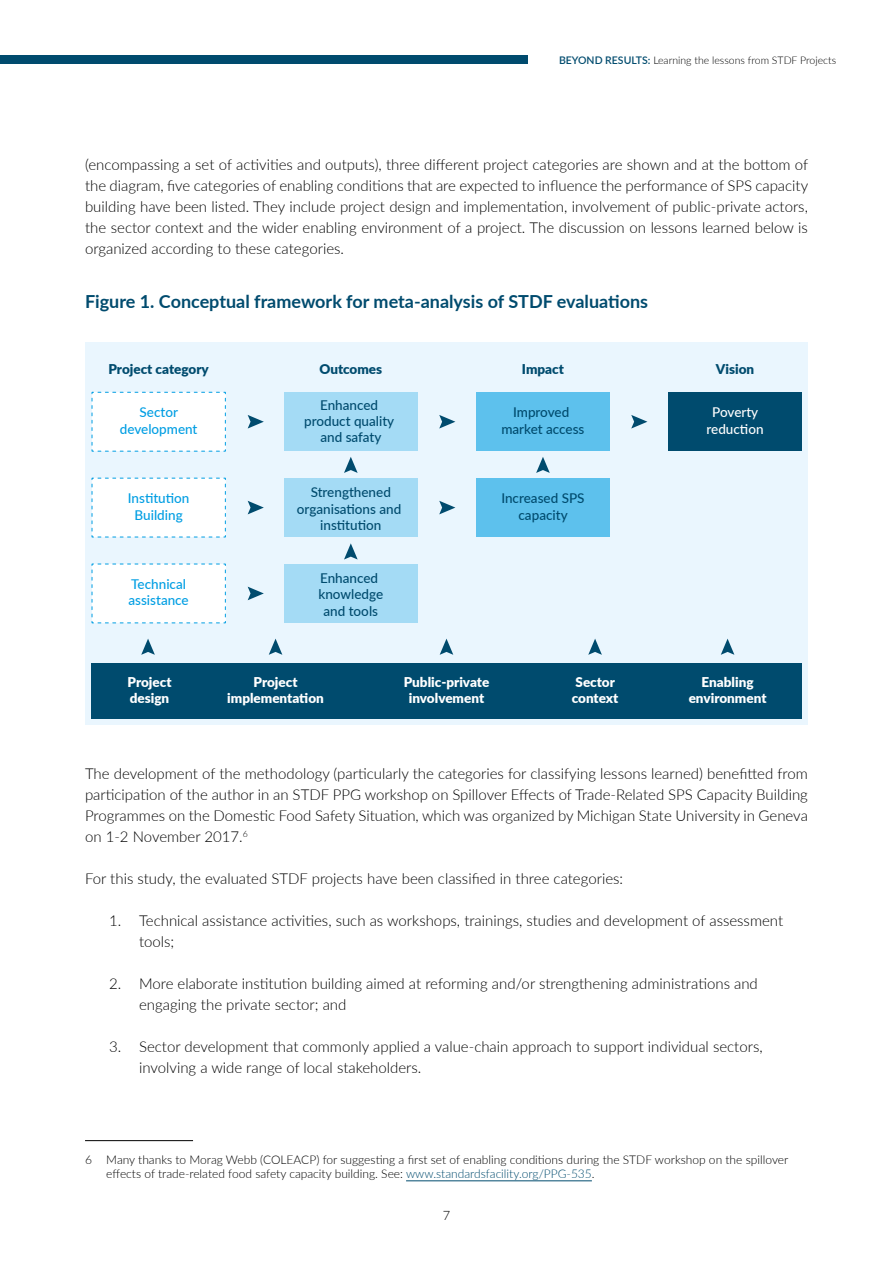
<style>
.page{position:relative;width:893px;height:1263px;background:#fff}
.page>*{position:absolute;margin:0;border:0;box-sizing:border-box;transform-origin:0 0}
.t1{font:700 18px "Lato";color:#004b6e}
.t2{font:300 15px/21px "Lato";color:#000}
.t3{font:500 13.5px/16.2px "Lato";color:#004b6e;text-align:center}
.t4{font:900 13.5px/16.2px "Lato";color:#fff;text-align:center}
.t5{font:500 13.5px/16.2px "Lato";color:#009ee3;text-align:center}
.t6{font:900 13.5px "Lato";color:#004b6e}
.t7{font:500 13.5px/16.2px "Lato";color:#fff;text-align:center}
.t8{font:300 12.9px "Lato";color:#000}
.t9{font:300 12px/14.4px "Lato";color:#000}
.t10{font:300 10.5px "Lato";color:#000}
.s1{font-weight:600;color:#004b6e}
.s2{color:#004b6e}
</style>
<div class="page">
<div style="left:0;top:55px;width:527px;height:9px;background:#004b6e"></div>
<div style="left:85px;top:342px;width:723px;height:383px;background:#eaf6fe"></div>
<div style="left:91px;top:663px;width:711px;height:56px;background:#004b6e"></div>
<svg style="left:141px;top:639px;width:14px;height:16px"></svg>
<svg style="left:269px;top:639px;width:13px;height:16px"></svg>
<svg style="left:248px;top:415px;width:16px;height:13px"></svg>
<svg style="left:248px;top:501px;width:16px;height:13px"></svg>
<svg style="left:248px;top:587px;width:16px;height:13px"></svg>
<svg style="left:439px;top:415px;width:16px;height:13px"></svg>
<svg style="left:439px;top:501px;width:16px;height:13px"></svg>
<svg style="left:344px;top:543px;width:14px;height:16px"></svg>
<svg style="left:344px;top:457px;width:14px;height:16px"></svg>
<svg style="left:536px;top:457px;width:14px;height:16px"></svg>
<svg style="left:631px;top:415px;width:16px;height:13px"></svg>
<svg style="left:440px;top:639px;width:13px;height:16px"></svg>
<svg style="left:588px;top:639px;width:14px;height:16px"></svg>
<svg style="left:721px;top:639px;width:13px;height:16px"></svg>
<div style="left:668px;top:392px;width:134px;height:59px;background:#004b6e"></div>
<svg style="left:91px;top:391px;width:135px;height:61px;background:#f8fcfe"></svg>
<svg style="left:91px;top:477px;width:135px;height:61px;background:#f8fcfe"></svg>
<svg style="left:91px;top:563px;width:135px;height:61px;background:#f8fcfe"></svg>
<div style="left:284px;top:392px;width:133px;height:59px;background:#a4dbf5"></div>
<div style="left:284px;top:478px;width:133px;height:59px;background:#a4dbf5"></div>
<div style="left:284px;top:564px;width:133px;height:59px;background:#a4dbf5"></div>
<div style="left:476px;top:392px;width:134px;height:59px;background:#5dc1ed"></div>
<div style="left:476px;top:478px;width:134px;height:59px;background:#5dc1ed"></div>
<hr style="left:85px;top:1140px;width:108px;height:1px;background:#000">
<hr style="left:406px;top:1180px;width:186px;height:1px;background:#004b6e">
<p class="t10" style="left:559px;top:53px;width:279px"><span class="s1">BEYOND RESULTS:</span> Learning the lessons from STDF Projects</p>
<p class="t2" style="left:85px;top:153px;width:725px;text-align:justify">(encompassing a set of activities and outputs), three different project categories are shown and at the bottom of the diagram, five categories of enabling conditions that are expected to influence the performance of SPS capacity building have been listed. They include project design and implementation, involvement of public-private actors, the sector context and the wider enabling environment of a project. The discussion on lessons learned below is organized according to these categories.</p>
<p class="t1" style="left:85px;top:288px;width:565px">Figure 1. Conceptual framework for meta-analysis of STDF evaluations</p>
<p class="t6" style="left:108px;top:359px;width:102px">Project category</p>
<p class="t5" style="left:120px;top:404px;width:79px">Sector development</p>
<p class="t5" style="left:128px;top:490px;width:63px">Institution<br>Building</p>
<p class="t5" style="left:129px;top:576px;width:62px;text-align:left">Technical assistance</p>
<p class="t6" style="left:319px;top:359px;width:64px">Outcomes</p>
<p class="t3" style="left:304px;top:396px;width:92px">Enhanced product quality and safaty</p>
<p class="t3" style="left:297px;top:484px;width:106px">Strengthened organisations and institution</p>
<p class="t3" style="left:318px;top:570px;width:66px">Enhanced knowledge and tools</p>
<p class="t6" style="left:522px;top:359px;width:44px">Impact</p>
<p class="t3" style="left:501px;top:404px;width:85px">Improved market access</p>
<p class="t3" style="left:501px;top:490px;width:85px">Increased SPS capacity</p>
<p class="t6" style="left:716px;top:359px;width:40px">Vision</p>
<p class="t7" style="left:706px;top:404px;width:59px">Poverty reduction</p>
<p class="t4" style="left:128px;top:673px;width:45px;text-align:left">Project design</p>
<p class="t4" style="left:227px;top:673px;width:98px">Project implementation</p>
<p class="t4" style="left:404px;top:673px;width:87px">Public-private involvement</p>
<p class="t4" style="left:572px;top:673px;width:48px;text-align:left">Sector context</p>
<p class="t4" style="left:689px;top:673px;width:79px">Enabling environment</p>
<p class="t2" style="left:85px;top:762px;width:724px;text-align:justify">The development of the methodology (particularly the categories for classifying lessons learned) benefitted from participation of the author in an STDF PPG workshop on Spillover Effects of Trade-Related SPS Capacity Building Programmes on the Domestic Food Safety Situation, which was organized by Michigan State University in Geneva on 1-2 November 2017.<sup>6</sup></p>
<p class="t2" style="left:85px;top:867px;width:540px">For this study, the evaluated STDF projects have been classified in three categories:</p>
<p class="t2" style="left:139px;top:909px;width:646px;text-indent:-30px">1. Technical assistance activities, such as workshops, trainings, studies and development of assessment tools;</p>
<p class="t2" style="left:139px;top:972px;width:620px;text-indent:-30px">2. More elaborate institution building aimed at reforming and/or strengthening administrations and engaging the private sector; and</p>
<p class="t2" style="left:139px;top:1035px;width:625px;text-indent:-30px">3. Sector development that commonly applied a value-chain approach to support individual sectors, involving a wide range of local stakeholders.</p>
<p class="t9" style="left:106px;top:1151px;width:684px;text-indent:-21px">6 Many thanks to Morag Webb (COLEACP) for suggesting a first set of enabling conditions during the STDF workshop on the spillover effects of trade-related food safety capacity building. See: <span class="s2">www.standardsfacility.org/PPG-535</span>.</p>
<p class="t8" style="left:443px;top:1206px;width:9px">7</p>
</div>
